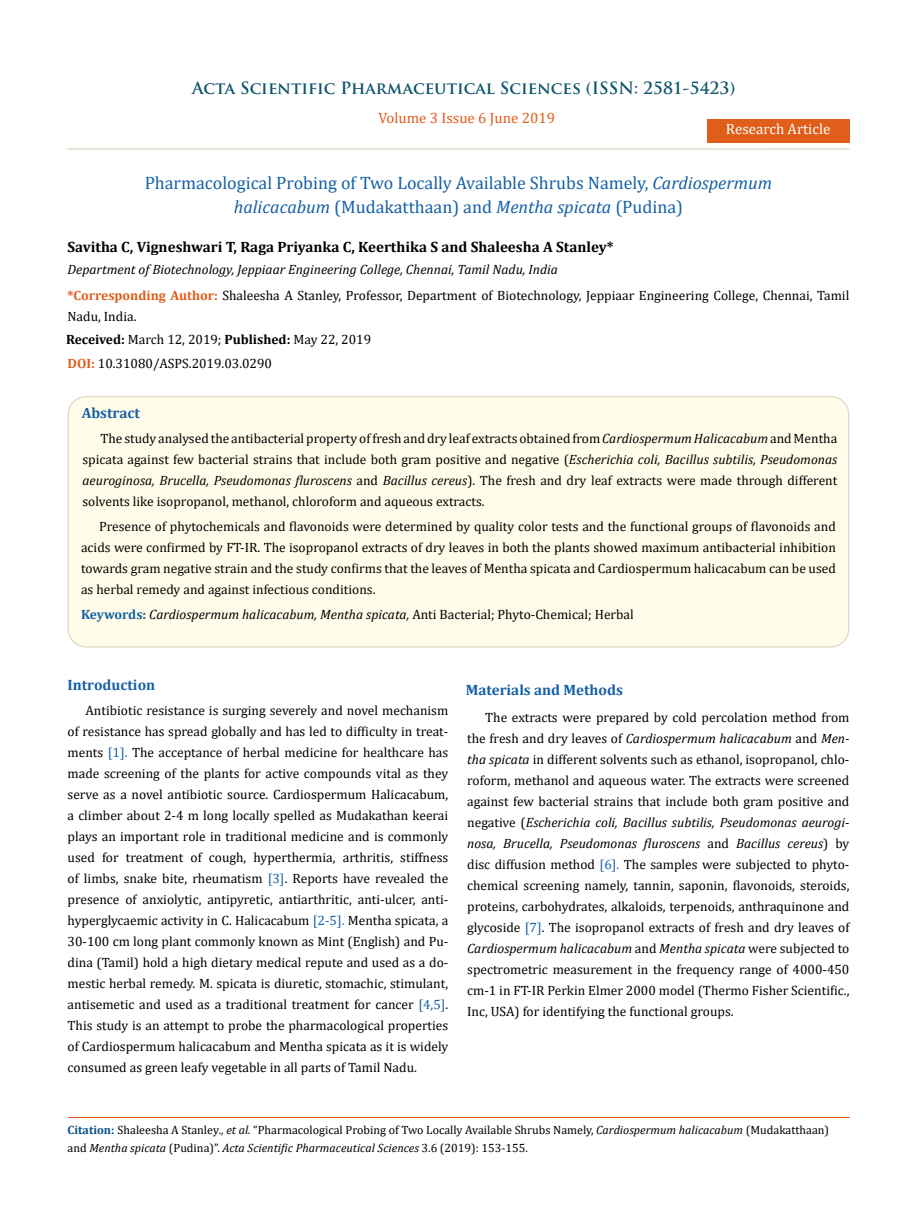
<style>
.page{position:relative;width:917px;height:1224px;background:#fff}
.page>*{position:absolute;margin:0;border:0;box-sizing:border-box;transform-origin:0 0}
.t1{font:18px/24px "Cambria";color:#1560a6;text-align:center}
.t2{font:700 16.5px "Trajan Pro";color:#0e546a}
.t3{font:700 15px "Cambria";color:#000}
.t4{font:700 15px "Cambria";color:#1560a6}
.t5{font:15px "Cambria";color:#e05d1a}
.t6{font:15px "Cambria";color:#fff}
.t7{font:13.5px/21px "Cambria";color:#000;text-align:justify}
.t8{font:italic 13.5px "Cambria";color:#000}
.t9{font:12px/18px "Cambria";color:#000}
.s1{font-style:italic}
.s2{font-weight:700;color:#e05d1a}
.s3{font-weight:700}
.s4{font-weight:700;font-style:normal;color:#1560a6}
.s5{font-weight:700;font-style:normal;color:#0e546a}
.s6{font-style:normal}
.s7{color:#1560a6}
.s8{font-weight:700;color:#035089}
</style>
<div class="page">
<div style="left:707px;top:119px;width:142px;height:23px;background:#e05d1a"></div>
<hr style="left:68px;top:1117px;width:781px;height:1px;background:#e05d1a">
<hr style="left:67px;top:148px;width:782px;height:2px;background:#e0dfcd">
<div style="left:68px;top:397px;width:780px;height:250px;background:#fffde9;border-radius:18px"></div>
<div style="left:67px;top:396px;width:782px;height:252px;border:2px solid #e0dfcd;border-radius:18px"></div>
<p class="t2" style="left:192px;top:77px;width:545px">Acta Scientific Pharmaceutical Sciences (ISSN: 2581-5423)</p>
<p class="t5" style="left:378px;top:109px;width:178px">Volume 3 Issue 6 June 2019</p>
<p class="t6" style="left:726px;top:120px;width:106px">Research Article</p>
<h1 class="t1" style="left:145px;top:171px;width:629px">Pharmacological Probing of Two Locally Available Shrubs Namely, <span class="s1">Cardiospermum halicacabum</span> (Mudakatthaan) and <span class="s1">Mentha spicata</span> (Pudina)</h1>
<p class="t3" style="left:67px;top:237px;width:547px">Savitha C, Vigneshwari T, Raga Priyanka C, Keerthika S and Shaleesha A Stanley*</p>
<p class="t7" style="left:67px;top:256px;width:783px;line-height:25.8px"><span class="s1">Department of Biotechnology, Jeppiaar Engineering College, Chennai, Tamil Nadu, India<br></span><span class="s2">*Corresponding Author:</span> Shaleesha A Stanley, Professor, Department of Biotechnology, Jeppiaar Engineering College, Chennai, Tamil</p>
<p class="t7" style="left:67px;top:306px;width:70px">Nadu, India.</p>
<p class="t7" style="left:66px;top:328px;width:307px"><span class="s3">Received:</span> March 12, 2019; <span class="s3">Published:</span> May 22, 2019</p>
<p class="t7" style="left:67px;top:353px;width:206px"><span class="s2">DOI:</span> 10.31080/ASPS.2019.03.0290</p>
<p class="t4" style="left:82px;top:403px;width:60px">Abstract</p>
<p class="t7" style="left:82px;top:428px;width:756px;text-indent:18px">The study analysed the antibacterial property of fresh and dry leaf extracts obtained from <span class="s1">Cardiospermum Halicacabum</span> and Mentha spicata against few bacterial strains that include both gram positive and negative (<span class="s1">Escherichia coli, Bacillus subtilis, Pseudomonas aeuroginosa, Brucella, Pseudomonas fluroscens</span> and <span class="s1">Bacillus cereus</span>). The fresh and dry leaf extracts were made through different solvents like isopropanol, methanol, chloroform and aqueous extracts.</p>
<p class="t7" style="left:81px;top:516px;width:756px;text-indent:18px">Presence of phytochemicals and flavonoids were determined by quality color tests and the functional groups of flavonoids and acids were confirmed by FT-IR. The isopropanol extracts of dry leaves in both the plants showed maximum antibacterial inhibition towards gram negative strain and the study confirms that the leaves of Mentha spicata and Cardiospermum halicacabum can be used as herbal remedy and against infectious conditions.</p>
<p class="t8" style="left:81px;top:605px;width:554px"><span class="s4">Keywords</span><span class="s5">:</span> Cardiospermum halicacabum, Mentha spicata, <span class="s6">Anti Bacterial; Phyto-Chemical; Herbal</span></p>
<p class="t4" style="left:67px;top:674px;width:89px">Introduction</p>
<p class="t7" style="left:68px;top:700px;width:382px;text-indent:18px">Antibiotic resistance is surging severely and novel mechanism of resistance has spread globally and has led to difficulty in treat&shy;ments <span class="s7">[1].</span> The acceptance of herbal medicine for healthcare has made screening of the plants for active compounds vital as they serve as a novel antibiotic source. Cardiospermum Halicacabum, a climber about 2-4 m long locally spelled as Mudakathan keerai plays an important role in traditional medicine and is commonly used for treatment of cough, hyperthermia, arthritis, stiffness of limbs, snake bite, rheumatism <span class="s7">[3]</span>. Reports have revealed the presence of anxiolytic, antipyretic, antiarthritic, anti-ulcer, anti&shy;hyperglycaemic activity in C. Halicacabum <span class="s7">[2-5].</span> Mentha spicata, a 30-100 cm long plant commonly known as Mint (English) and Pu&shy;dina (Tamil) hold a high dietary medical repute and used as a do&shy;mestic herbal remedy. M. spicata is diuretic, stomachic, stimulant, antisemetic and used as a traditional treatment for cancer <span class="s7">[4,5]</span>.<br>This study is an attempt to probe the pharmacological properties of Cardiospermum halicacabum and Mentha spicata as it is widely consumed as green leafy vegetable in all parts of Tamil Nadu.</p>
<p class="t7" style="left:467px;top:707px;width:384px;text-indent:18px">The extracts were prepared by cold percolation method from the fresh and dry leaves of <span class="s1">Cardiospermum halicacabum</span> and <span class="s1">Men&shy;tha spicata</span> in different solvents such as ethanol, isopropanol, chlo&shy;roform, methanol and aqueous water. The extracts were screened against few bacterial strains that include both gram positive and negative (<span class="s1">Escherichia coli, Bacillus subtilis, Pseudomonas aeurogi&shy;nosa, Brucella, Pseudomonas fluroscens</span> and <span class="s1">Bacillus cereus</span>) by disc diffusion method <span class="s7">[6].</span> The samples were subjected to phyto&shy;chemical screening namely, tannin, saponin, flavonoids, steroids, proteins, carbohydrates, alkaloids, terpenoids, anthraquinone and glycoside <span class="s7">[7]</span>. The isopropanol extracts of fresh and dry leaves of <span class="s1">Cardiospermum halicacabum</span> and <span class="s1">Mentha spicata</span> were subjected to spectrometric measurement in the frequency range of 4000-450 cm-1 in FT-IR Perkin Elmer 2000 model (Thermo Fisher Scientific., Inc, USA) for identifying the functional groups.</p>
<p class="t4" style="left:465px;top:680px;width:159px">Materials and Methods</p>
<p class="t9" style="left:68px;top:1120px;width:763px"><span class="s8">Citation:</span> Shaleesha A Stanley<span class="s1">., et al.</span> “Pharmacological Probing of Two Locally Available Shrubs Namely, <span class="s1">Cardiospermum halicacabum</span> (Mudakatthaan) and <span class="s1">Mentha spicata</span> (Pudina)”. <span class="s1">Acta Scientific Pharmaceutical Sciences</span> 3.6 (2019): 153-155.</p>
</div>
